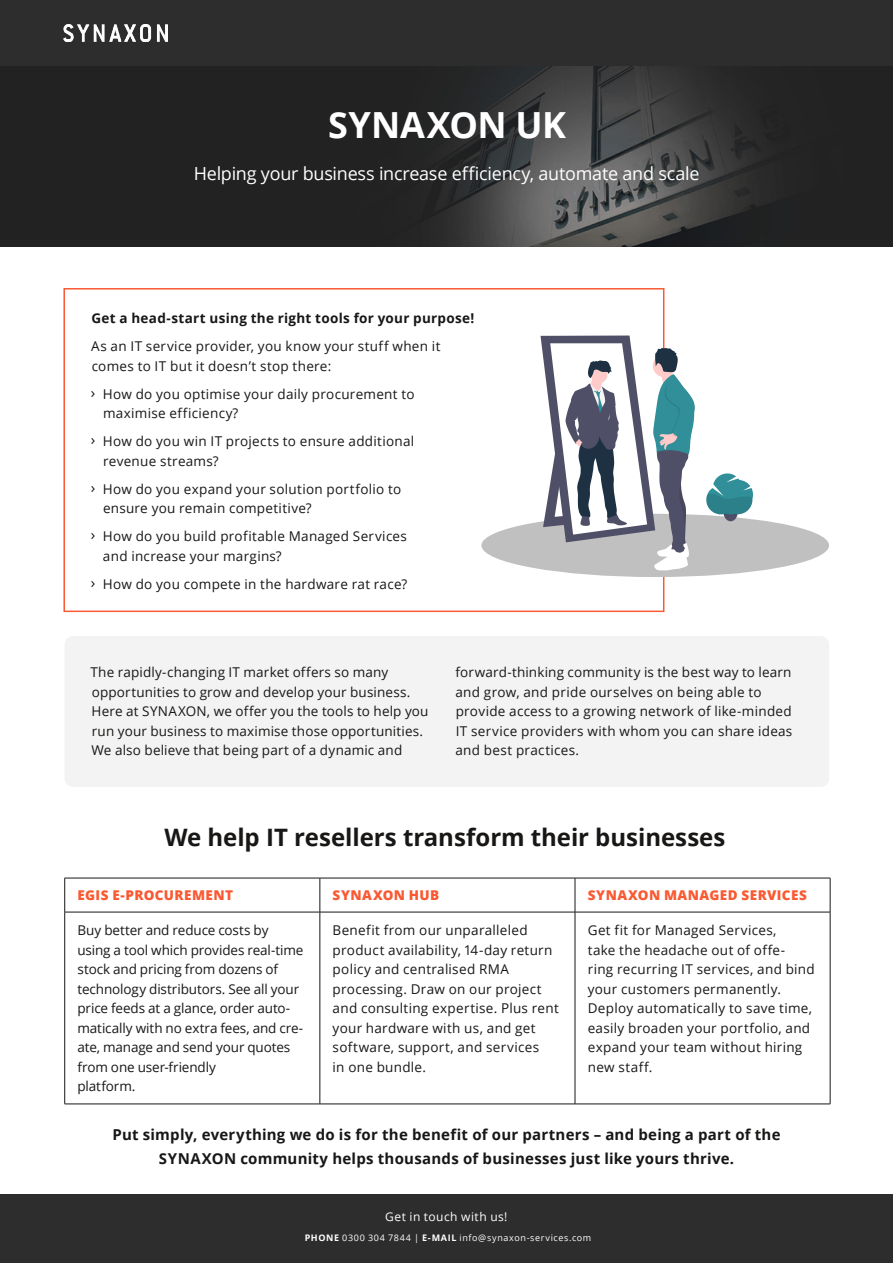
<style>
.page{position:relative;width:893px;height:1263px;background:#fff}
.page>*{position:absolute;margin:0;border:0;box-sizing:border-box;transform-origin:0 0}
.t1{font:700 36px "Open Sans";color:#fff}
.t2{font:700 24px "Open Sans";color:#181716}
.t3{font:18px "Open Sans";letter-spacing:-.015em;color:#fff}
.t4{font:700 15px/24px "Open Sans";letter-spacing:.015em;color:#181716;text-align:center}
.t5{font:13.5px/19.5px "Open Sans";letter-spacing:.02em;color:#181716}
.t6{font:13.5px/19.5px "Open Sans";letter-spacing:-.01em;color:#181716}
.t7{font:800 13.5px "Open Sans";letter-spacing:.035em;color:#fa5932}
.t8{font:700 13.5px "Open Sans";letter-spacing:.02em;color:#181716}
.t9{font:12px "Open Sans";letter-spacing:.035em;color:#fff}
.t10{font:9px "Open Sans";letter-spacing:.07em;color:#fff}
.s1{font-size:15px}
.s2{font-weight:700}
</style>
<div class="page">
<div style="left:0;top:0;width:893px;height:66px;background:#2d2d2d"></div>
<img style="left:64px;top:24px;width:103px;height:18px">
<div style="left:65px;top:636px;width:764px;height:151px;background:#f3f3f3;border-radius:9px"></div>
<div style="left:0;top:1194px;width:893px;height:69px;background:#2d2d2d"></div>
<img style="left:0;top:66px;width:893px;height:180px">
<div style="left:63px;top:288px;width:601px;height:324px;border:2px solid #fa5932"></div>
<div style="left:481px;top:514px;width:348px;height:63px;background:#c0c0c0;border-radius:50%"></div>
<svg style="left:540px;top:335px;width:155px;height:235px"></svg>
<svg style="left:706px;top:473px;width:47px;height:48px"></svg>
<hr style="left:64px;top:912px;width:1px;height:192px;background:#181716">
<hr style="left:320px;top:912px;width:1px;height:192px;background:#181716">
<hr style="left:575px;top:912px;width:1px;height:192px;background:#181716">
<hr style="left:830px;top:912px;width:1px;height:192px;background:#181716">
<hr style="left:65px;top:1104px;width:255px;height:1px;background:#181716">
<hr style="left:320px;top:1104px;width:255px;height:1px;background:#181716">
<hr style="left:575px;top:1104px;width:255px;height:1px;background:#181716">
<hr style="left:65px;top:878px;width:255px;height:1px;background:#181716">
<hr style="left:64px;top:878px;width:1px;height:34px;background:#181716">
<hr style="left:320px;top:878px;width:255px;height:1px;background:#181716">
<hr style="left:320px;top:878px;width:1px;height:34px;background:#181716">
<hr style="left:575px;top:878px;width:255px;height:1px;background:#181716">
<hr style="left:575px;top:878px;width:1px;height:34px;background:#181716">
<hr style="left:830px;top:878px;width:1px;height:34px;background:#181716">
<hr style="left:65px;top:912px;width:255px;height:1px;background:#181716">
<hr style="left:320px;top:912px;width:255px;height:1px;background:#181716">
<hr style="left:575px;top:912px;width:255px;height:1px;background:#181716">
<h1 class="t1" style="left:328px;top:99px;width:239px">SYNAXON UK</h1>
<h3 class="t3" style="left:194px;top:161px;width:507px">Helping your business increase efficiency, automate and scale</h3>
<p class="t8" style="left:91px;top:309px;width:384px">Get a head-start using the right tools for your purpose!</p>
<p class="t5" style="left:91px;top:336px;width:351px">As an IT service provider, you know your stuff when it comes to IT but it doesn’t stop there:</p>
<p class="t5" style="left:103px;top:384px;width:313px;text-indent:-12px"><span class="s1">›</span> How do you optimise your daily procurement to maximise efficiency?</p>
<p class="t5" style="left:103px;top:431px;width:313px;text-indent:-12px"><span class="s1">›</span> How do you win IT projects to ensure additional revenue streams?</p>
<p class="t5" style="left:103px;top:479px;width:300px;text-indent:-12px"><span class="s1">›</span> How do you expand your solution portfolio to ensure you remain competitive?</p>
<p class="t5" style="left:103px;top:526px;width:305px;text-indent:-12px"><span class="s1">›</span> How do you build profitable Managed Services and increase your margins?</p>
<p class="t5" style="left:91px;top:574px;width:318px"><span class="s1">›</span> How do you compete in the hardware rat race?</p>
<p class="t5" style="left:90px;top:662px;width:340px">The rapidly-changing IT market offers so many opportunities to grow and develop your business.<br>Here at SYNAXON, we offer you the tools to help you run your business to maximise those opportunities.<br>We also believe that being part of a dynamic and</p>
<p class="t5" style="left:456px;top:662px;width:338px">forward-thinking community is the best way to learn and grow, and pride ourselves on being able to provide access to a growing network of like-minded IT service providers with whom you can share ideas and best practices.</p>
<h2 class="t2" style="left:164px;top:820px;width:563px">We help IT resellers transform their businesses</h2>
<p class="t7" style="left:77px;top:885px;width:157px">EGIS E-PROCUREMENT</p>
<p class="t7" style="left:333px;top:885px;width:108px">SYNAXON HUB</p>
<p class="t7" style="left:588px;top:885px;width:221px">SYNAXON MANAGED SERVICES</p>
<p class="t6" style="left:77px;top:920px;width:227px">Buy better and reduce costs by using a tool which provides real-time stock and pricing from dozens of technology distributors. See all your price feeds at a glance, order auto&shy;matically with no extra fees, and cre&shy;ate, manage and send your quotes from one user-friendly<br>platform.</p>
<p class="t5" style="left:333px;top:920px;width:228px">Benefit from our unparalleled product availability, 14-day return policy and centralised RMA processing. Draw on our project and consulting expertise. Plus rent your hardware with us, and get software, support, and services<br>in one bundle.</p>
<p class="t5" style="left:588px;top:920px;width:229px">Get fit for Managed Services,<br>take the headache out of offe-<br>ring recurring IT services, and bind your customers permanently.<br>Deploy automatically to save time, easily broaden your portfolio, and expand your team without hiring new staff.</p>
<p class="t4" style="left:112px;top:1122px;width:670px">Put simply, everything we do is for the benefit of our partners – and being a part of the<br>SYNAXON community helps thousands of businesses just like yours thrive.</p>
<p class="t9" style="left:385px;top:1208px;width:124px">Get in touch with us!</p>
<p class="t10" style="left:305px;top:1231px;width:288px"><span class="s2">PHONE</span> 0300 304 7844 | <span class="s2">E-MAIL</span> info@synaxon-services.com</p>
</div>
